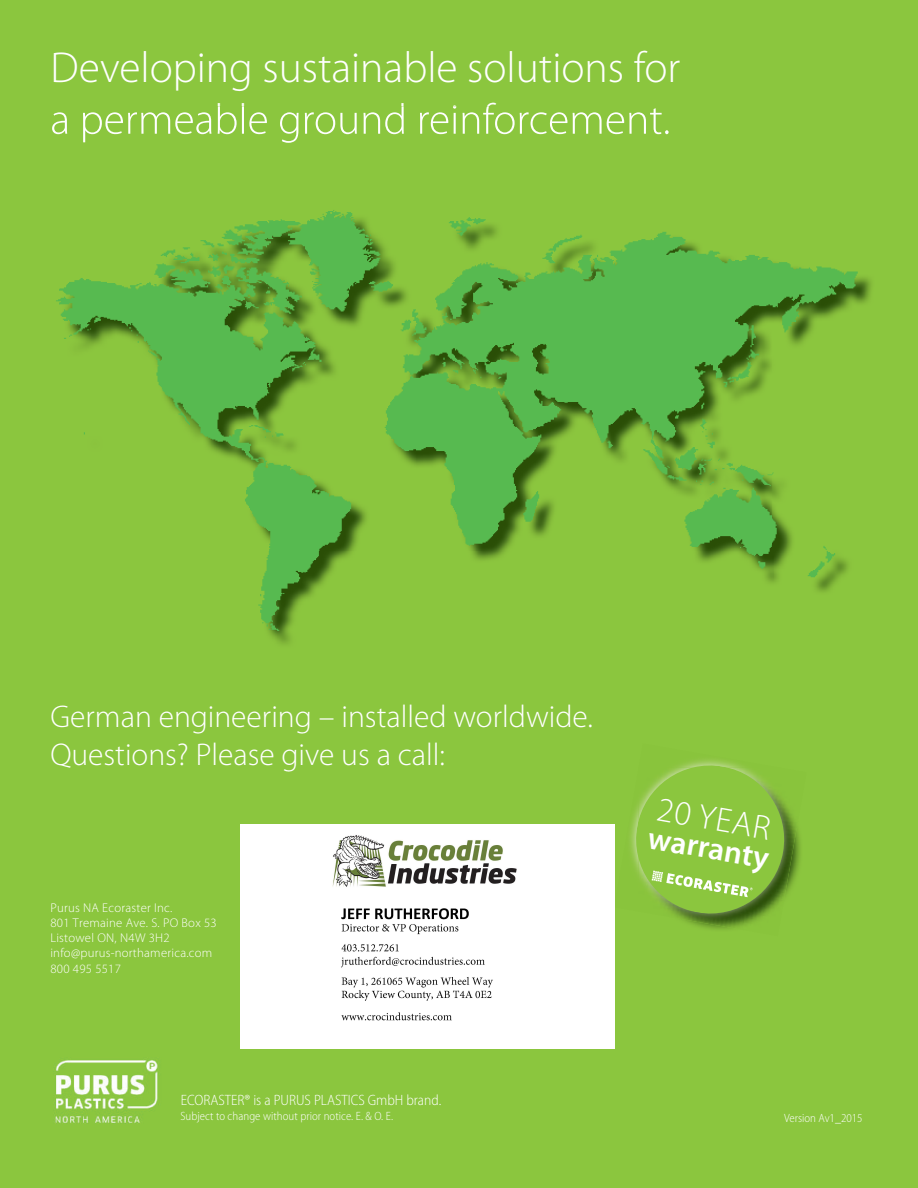
<style>
.page{position:relative;width:918px;height:1188px;background:#8bc63e}
.page>*{position:absolute;margin:0;border:0;box-sizing:border-box;transform-origin:0 0}
.t1{font:300 43.5px "Myriad Pro";color:#fff}
.t2{font:300 34.35px "Myriad Pro";color:#fff}
.t3{font:300 31.5px/37.8px "Myriad Pro";color:#fff}
.t4{font:600 31.5px "Myriad Pro";color:#fff}
.t5{font:300 semi-condensed 15px "Myriad Pro";color:#fff}
.t6{font:300 12.75px/15.3px "Myriad Pro";letter-spacing:.02em;color:#fff}
.t7{font:300 semi-condensed 12px "Myriad Pro";letter-spacing:.005em;color:#fff}
</style>
<div class="page">
<img style="left:54px;top:1060px;width:104px;height:64px">
<img style="left:52px;top:106px;width:617px;height:37px">
<img style="left:218px;top:106px;width:444px;height:28px">
<img style="left:61px;top:213px;width:811px;height:431px">
<img style="left:614px;top:813px;width:187px;height:123px">
<svg style="left:630px;top:760px;width:160px;height:159px"></svg>
<img style="left:240px;top:824px;width:374px;height:225px">
<h1 class="t1" style="left:50px;top:43px;width:632px">Developing sustainable solutions for</h1>
<h3 class="t3" style="left:50px;top:698px;width:544px">German engineering – installed worldwide.<br>Questions? Please give us a call:</h3>
<p class="t6" style="left:50px;top:900px;width:168px">Purus NA Ecoraster Inc.<br>801 Tremaine Ave. S. PO Box 53<br>Listowel ON, N4W 3H2 info@purus-northamerica.com<br>800 495 5517</p>
<p class="t5" style="left:181px;top:1092px;width:262px">ECORASTER® is a PURUS PLASTICS GmbH brand.</p>
<p class="t7" style="left:180px;top:1109px;width:214px">Subject to change without prior notice. E. &amp; O. E.</p>
<h2 class="t2" style="left:661px;top:790px;width:116px;rotate:10deg">20 YEAR</h2>
<h3 class="t4" style="left:652px;top:817px;width:124px;rotate:10deg">warranty</h3>
<p class="t7" style="left:784px;top:1111px;width:80px">Version Av1_2015</p>
</div>
